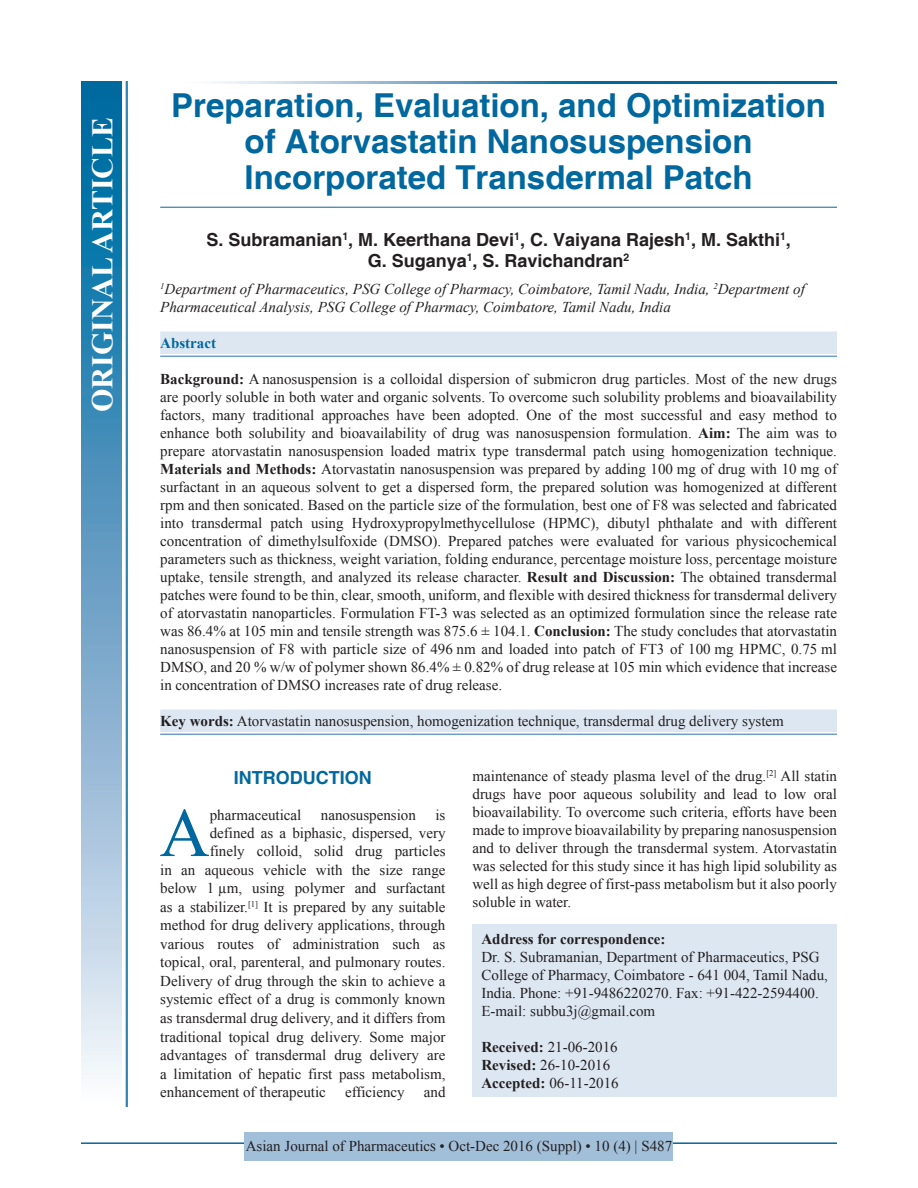
<style>
.page{position:relative;width:918px;height:1188px;background:#fff}
.page>*{position:absolute;margin:0;border:0;box-sizing:border-box;transform-origin:0 0}
.DROP_CAP_TX{font:69.3px "Times New Roman";color:#00689e}
.AT{font:700 33px/36px "Helvetica";color:#00689e;text-align:center}
.AH{font:700 30px "Times New Roman";color:#fff}
.AU{font:700 18px/21px "Helvetica";color:#231f20;text-align:center}
.t1{font:700 18px "Helvetica";color:#00689e}
.ABS_1{font:15px/18px "Times New Roman";color:#231f20;text-align:justify}
.DROP_CAP_TX-2{font:15px/18px "Times New Roman";color:#231f20;text-align:justify}
.ADD{font:15px/18px "Times New Roman";color:#231f20}
.AFF{font:italic 15px/18px "Times New Roman";color:#231f20}
.KWD_1_L{font:15px "Times New Roman";color:#231f20}
.RF{font:15px "Times New Roman";color:#231f20}
.HIS{font:15px/18px "Times New Roman";color:#231f20}
.ABS{font:700 15px "Times New Roman";color:#00689e}
.s1{font-weight:700}
</style>
<div class="page">
<hr style="left:81px;top:1142px;width:756px;height:2px;background:#00689e">
<div style="left:245px;top:1132px;width:428px;height:28px;background:#a2bfda"></div>
<hr style="left:160px;top:207px;width:677px;height:1px;background:#00689e">
<div style="left:160px;top:332px;width:677px;height:22px;background:#dde7f2"></div>
<hr style="left:160px;top:356px;width:677px;height:1px;background:#6d9fc6">
<div style="left:160px;top:710px;width:677px;height:22px;background:#dde7f2"></div>
<hr style="left:160px;top:734px;width:677px;height:1px;background:#6d9fc6">
<div style="left:472px;top:925px;width:365px;height:172px;background:#dde7f2"></div>
<svg style="left:215px;top:81px;width:622px;height:3px;background:#4d94bc"></svg>
<div style="left:81px;top:81px;width:41px;height:1026px;background:linear-gradient(to bottom,#005e9a,#f6f0f9)"></div>
<hr style="left:127px;top:81px;width:1px;height:1026px;background:#00689e">
<hr style="left:126px;top:81px;width:1px;height:1026px;background:#00689e">
<p class="AH" style="left:81px;top:412px;width:296px;rotate:-90deg">ORIGINAL ARTICLE</p>
<p class="AT" style="left:171px;top:89px;width:656px">Preparation, Evaluation, and Optimization of Atorvastatin Nanosuspension<br>Incorporated Transdermal Patch</p>
<p class="AU" style="left:206px;top:230px;width:586px">S. Subramanian<sup>1</sup>, M. Keerthana Devi<sup>1</sup>, C. Vaiyana Rajesh<sup>1</sup>, M. Sakthi<sup>1</sup>,<br>G. Suganya<sup>1</sup>, S. Ravichandran<sup>2</sup></p>
<p class="AFF" style="left:160px;top:280px;width:646px"><sup>1</sup>Department of Pharmaceutics, PSG College of Pharmacy, Coimbatore, Tamil Nadu, India, <sup>2</sup>Department of<br>Pharmaceutical Analysis, PSG College of Pharmacy, Coimbatore, Tamil Nadu, India</p>
<p class="ABS" style="left:160px;top:332px;width:57px">Abstract</p>
<p class="ABS_1" style="left:160px;top:370px;width:678px"><span class="s1">Background:</span> A nanosuspension is a colloidal dispersion of submicron drug particles. Most of the new drugs are poorly soluble in both water and organic solvents. To overcome such solubility problems and bioavailability factors, many traditional approaches have been adopted. One of the most successful and easy method to enhance both solubility and bioavailability of drug was nanosuspension formulation. <span class="s1">Aim:</span> The aim was to prepare atorvastatin nanosuspension loaded matrix type transdermal patch using homogenization technique.<br><span class="s1">Materials and Methods:</span> Atorvastatin nanosuspension was prepared by adding 100 mg of drug with 10 mg of surfactant in an aqueous solvent to get a dispersed form, the prepared solution was homogenized at different rpm and then sonicated. Based on the particle size of the formulation, best one of F8 was selected and fabricated into transdermal patch using Hydroxypropylmethycellulose (HPMC), dibutyl phthalate and with different concentration of dimethylsulfoxide (DMSO). Prepared patches were evaluated for various physicochemical parameters such as thickness, weight variation, folding endurance, percentage moisture loss, percentage moisture uptake, tensile strength, and analyzed its release character. <span class="s1">Result and Discussion:</span> The obtained transdermal patches were found to be thin, clear, smooth, uniform, and flexible with desired thickness for transdermal delivery of atorvastatin nanoparticles. Formulation FT-3 was selected as an optimized formulation since the release rate was 86.4% at 105 min and tensile strength was 875.6 ± 104.1. <span class="s1">Conclusion:</span> The study concludes that atorvastatin nanosuspension of F8 with particle size of 496 nm and loaded into patch of FT3 of 100 mg HPMC, 0.75 ml DMSO, and 20 % w/w of polymer shown 86.4% ± 0.82% of drug release at 105 min which evidence that increase in concentration of DMSO increases rate of drug release.</p>
<p class="KWD_1_L" style="left:160px;top:710px;width:625px"><span class="s1">Key words:</span> Atorvastatin nanosuspension, homogenization technique, transdermal drug delivery system</p>
<h1 class="t1" style="left:234px;top:766px;width:139px">INTRODUCTION</h1>
<p class="DROP_CAP_TX" style="left:160px;top:784px;width:52px">A</p>
<p class="DROP_CAP_TX-2" style="left:210px;top:806px;width:93px">pharmaceutical</p>
<p class="DROP_CAP_TX-2" style="left:321px;top:806px;width:96px">nanosuspension</p>
<p class="DROP_CAP_TX-2" style="left:435px;top:806px;width:12px">is</p>
<p class="DROP_CAP_TX-2" style="left:210px;top:824px;width:237px">defined as a biphasic, dispersed, very</p>
<p class="DROP_CAP_TX-2" style="left:210px;top:842px;width:237px">finely colloid, solid drug particles</p>
<p class="DROP_CAP_TX-2" style="left:160px;top:860px;width:287px">in an aqueous vehicle with the size range</p>
<p class="DROP_CAP_TX-2" style="left:160px;top:879px;width:287px">below 1 µm, using polymer and surfactant</p>
<p class="DROP_CAP_TX-2" style="left:160px;top:897px;width:287px">as a stabilizer.<sup>[1]</sup> It is prepared by any suitable</p>
<p class="DROP_CAP_TX-2" style="left:160px;top:916px;width:287px">method for drug delivery applications, through</p>
<p class="DROP_CAP_TX-2" style="left:160px;top:934px;width:287px">various routes of administration such as</p>
<p class="DROP_CAP_TX-2" style="left:160px;top:953px;width:287px">topical, oral, parenteral, and pulmonary routes.</p>
<p class="DROP_CAP_TX-2" style="left:160px;top:971px;width:287px">Delivery of drug through the skin to achieve a</p>
<p class="DROP_CAP_TX-2" style="left:160px;top:990px;width:287px">systemic effect of a drug is commonly known</p>
<p class="DROP_CAP_TX-2" style="left:160px;top:1009px;width:287px">as transdermal drug delivery, and it differs from</p>
<p class="DROP_CAP_TX-2" style="left:160px;top:1027px;width:287px">traditional topical drug delivery. Some major</p>
<p class="DROP_CAP_TX-2" style="left:160px;top:1046px;width:287px">advantages of transdermal drug delivery are</p>
<p class="DROP_CAP_TX-2" style="left:160px;top:1064px;width:287px">a limitation of hepatic first pass metabolism,</p>
<p class="DROP_CAP_TX-2" style="left:160px;top:1083px;width:167px">enhancement of therapeutic</p>
<p class="DROP_CAP_TX-2" style="left:345px;top:1083px;width:61px">efficiency</p>
<p class="DROP_CAP_TX-2" style="left:424px;top:1083px;width:23px">and</p>
<p class="DROP_CAP_TX-2" style="left:472px;top:766px;width:366px">maintenance of steady plasma level of the drug.<sup>[2]</sup> All statin drugs have poor aqueous solubility and lead to low oral bioavailability. To overcome such criteria, efforts have been made to improve bioavailability by preparing nanosuspension and to deliver through the transdermal system. Atorvastatin was selected for this study since it has high lipid solubility as well as high degree of first-pass metabolism but it also poorly soluble in water.</p>
<p class="ADD" style="left:482px;top:930px;width:348px"><span class="s1">Address for correspondence:<br></span>Dr. S. Subramanian, Department of Pharmaceutics, PSG College of Pharmacy, Coimbatore - 641 004, Tamil Nadu, India. Phone: +91-9486220270. Fax: +91-422-2594400.<br>E-mail: subbu3j@gmail.com</p>
<p class="HIS" style="left:482px;top:1038px;width:139px"><span class="s1">Received:</span> 21-06-2016<br><span class="s1">Revised:</span> 26-10-2016<br><span class="s1">Accepted:</span> 06-11-2016</p>
<p class="RF" style="left:246px;top:1136px;width:428px">Asian Journal of Pharmaceutics • Oct-Dec 2016 (Suppl) • 10 (4) | S487</p>
</div>
